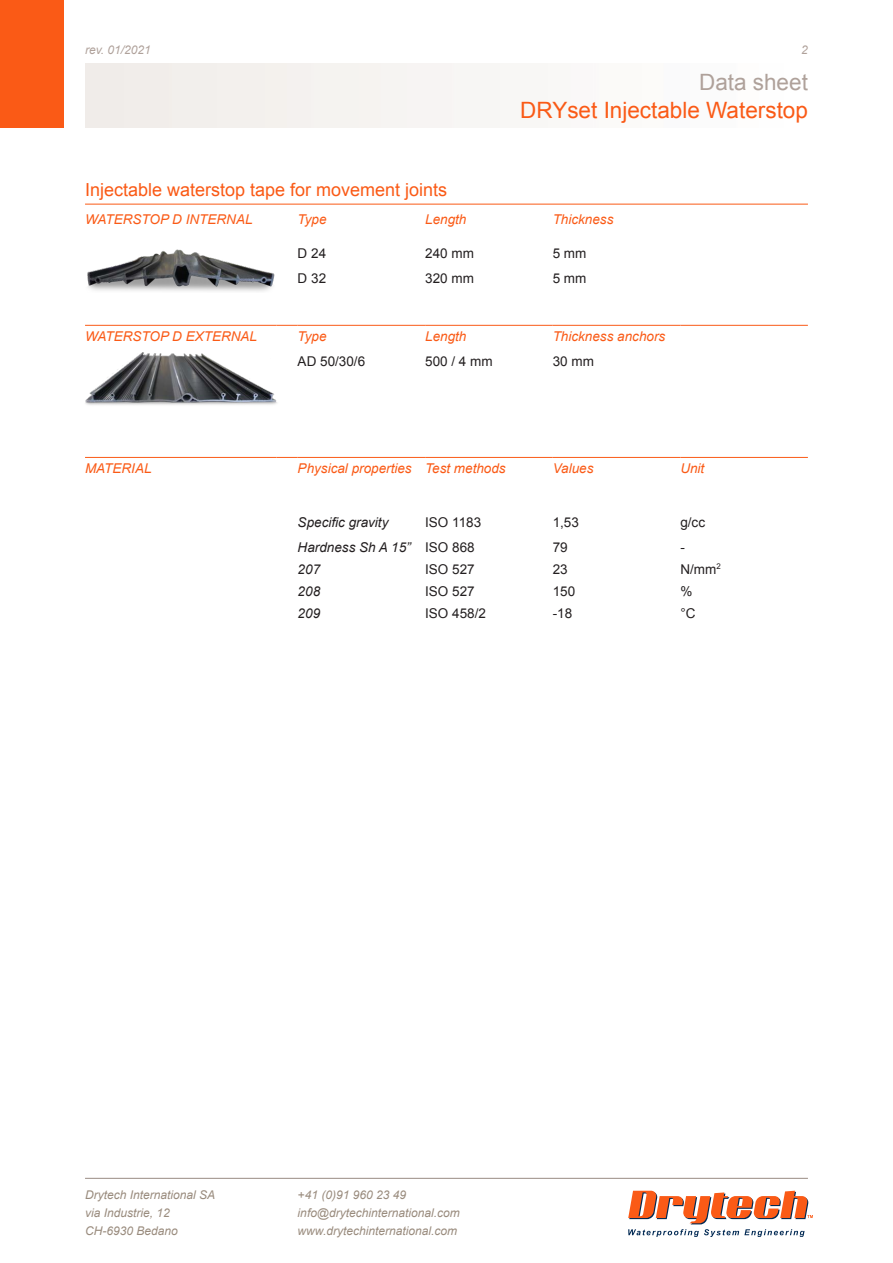
<style>
.page{position:relative;width:893px;height:1263px;background:#fff}
.page>*{position:absolute;margin:0;border:0;box-sizing:border-box;transform-origin:0 0}
.t1{font:22.5px "Arial";color:#fa5a16}
.t2{font:22.5px "Arial";color:#afa19a}
.t3{font:18px "Arial";color:#fa5a16}
.t4{font:italic 13.5px "Arial";color:#fa5a16}
.t5{font:13.5px "Arial";color:#231f20}
.t6{font:italic 13.5px "Arial";color:#231f20}
.t7{font:italic 12px/18px "Arial";color:#998b7d}
.t8{font:italic 12px "Arial";color:#afa19a}
</style>
<div class="page">
<div style="left:0;top:0;width:64px;height:128px;background:#fa5a16"></div>
<svg style="left:628px;top:1191px;width:185px;height:46px"></svg>
<hr style="left:85px;top:1178px;width:723px;height:1px;background:#998b83">
<hr style="left:85px;top:204px;width:723px;height:1px;background:#fa5a16">
<hr style="left:85px;top:325px;width:191px;height:1px;background:#fa5a16">
<svg style="left:276px;top:325px;width:22px;height:1px"></svg>
<hr style="left:298px;top:325px;width:127px;height:1px;background:#fa5a16">
<hr style="left:425px;top:325px;width:128px;height:1px;background:#fa5a16">
<hr style="left:553px;top:325px;width:127px;height:1px;background:#fa5a16">
<hr style="left:680px;top:325px;width:128px;height:1px;background:#fa5a16">
<hr style="left:85px;top:457px;width:191px;height:1px;background:#fa5a16">
<svg style="left:276px;top:457px;width:22px;height:1px"></svg>
<hr style="left:298px;top:457px;width:127px;height:1px;background:#fa5a16">
<hr style="left:425px;top:457px;width:128px;height:1px;background:#fa5a16">
<hr style="left:553px;top:457px;width:127px;height:1px;background:#fa5a16">
<hr style="left:680px;top:457px;width:128px;height:1px;background:#fa5a16">
<img style="left:87px;top:249px;width:188px;height:43px">
<img style="left:85px;top:352px;width:192px;height:53px">
<p class="t8" style="left:85px;top:42px;width:67px">rev. 01/2021</p>
<p class="t8" style="left:801px;top:42px;width:8px">2</p>
<h2 class="t3" style="left:85px;top:177px;width:364px">Injectable waterstop tape for movement joints</h2>
<h1 class="t2" style="left:699px;top:67px;width:110px">Data sheet</h1>
<h1 class="t1" style="left:520px;top:95px;width:289px">DRYset Injectable Waterstop</h1>
<p class="t4" style="left:85px;top:211px;width:169px">WATERSTOP D INTERNAL</p>
<p class="t4" style="left:298px;top:211px;width:31px">Type</p>
<p class="t4" style="left:425px;top:211px;width:43px">Length</p>
<p class="t4" style="left:553px;top:211px;width:62px">Thickness</p>
<p class="t5" style="left:298px;top:245px;width:30px">D 24</p>
<p class="t5" style="left:425px;top:245px;width:50px">240 mm</p>
<p class="t5" style="left:553px;top:245px;width:35px">5 mm</p>
<p class="t5" style="left:298px;top:270px;width:30px">D 32</p>
<p class="t5" style="left:425px;top:270px;width:50px">320 mm</p>
<p class="t5" style="left:553px;top:270px;width:35px">5 mm</p>
<p class="t4" style="left:85px;top:328px;width:174px">WATERSTOP D EXTERNAL</p>
<p class="t4" style="left:298px;top:328px;width:31px">Type</p>
<p class="t4" style="left:425px;top:328px;width:43px">Length</p>
<p class="t4" style="left:553px;top:328px;width:114px">Thickness anchors</p>
<p class="t5" style="left:298px;top:352px;width:69px">AD 50/30/6</p>
<p class="t5" style="left:425px;top:352px;width:69px">500 / 4 mm</p>
<p class="t5" style="left:553px;top:352px;width:43px">30 mm</p>
<p class="t4" style="left:85px;top:460px;width:68px">MATERIAL</p>
<p class="t4" style="left:298px;top:460px;width:116px">Physical properties</p>
<p class="t4" style="left:425px;top:460px;width:82px">Test methods</p>
<p class="t4" style="left:553px;top:460px;width:42px">Values</p>
<p class="t4" style="left:680px;top:460px;width:26px">Unit</p>
<p class="t6" style="left:298px;top:514px;width:92px">Specific gravity</p>
<p class="t5" style="left:425px;top:513px;width:58px">ISO 1183</p>
<p class="t5" style="left:553px;top:513px;width:28px">1,53</p>
<p class="t5" style="left:680px;top:513px;width:26px">g/cc</p>
<p class="t6" style="left:298px;top:538px;width:115px">Hardness Sh A 15”</p>
<p class="t5" style="left:425px;top:538px;width:51px">ISO 868</p>
<p class="t5" style="left:553px;top:538px;width:17px">79</p>
<p class="t5" style="left:680px;top:538px;width:6px">-</p>
<p class="t6" style="left:298px;top:560px;width:24px">207</p>
<p class="t5" style="left:425px;top:560px;width:51px">ISO 527</p>
<p class="t5" style="left:553px;top:560px;width:17px">23</p>
<p class="t5" style="left:680px;top:560px;width:42px">N/mm<sup>2</sup></p>
<p class="t6" style="left:298px;top:582px;width:24px">208</p>
<p class="t5" style="left:425px;top:582px;width:51px">ISO 527</p>
<p class="t5" style="left:553px;top:582px;width:24px">150</p>
<p class="t5" style="left:680px;top:582px;width:14px">%</p>
<p class="t6" style="left:298px;top:604px;width:24px">209</p>
<p class="t5" style="left:425px;top:604px;width:62px">ISO 458/2</p>
<p class="t5" style="left:553px;top:604px;width:21px">-18</p>
<p class="t5" style="left:680px;top:604px;width:17px">°C</p>
<p class="t7" style="left:85px;top:1186px;width:132px">Drytech International SA via Industrie, 12<br>CH-6930 Bedano</p>
<p class="t7" style="left:298px;top:1186px;width:164px">+41 (0)91 960 23 49 info@drytechinternational.com www.drytechinternational.com</p>
</div>
